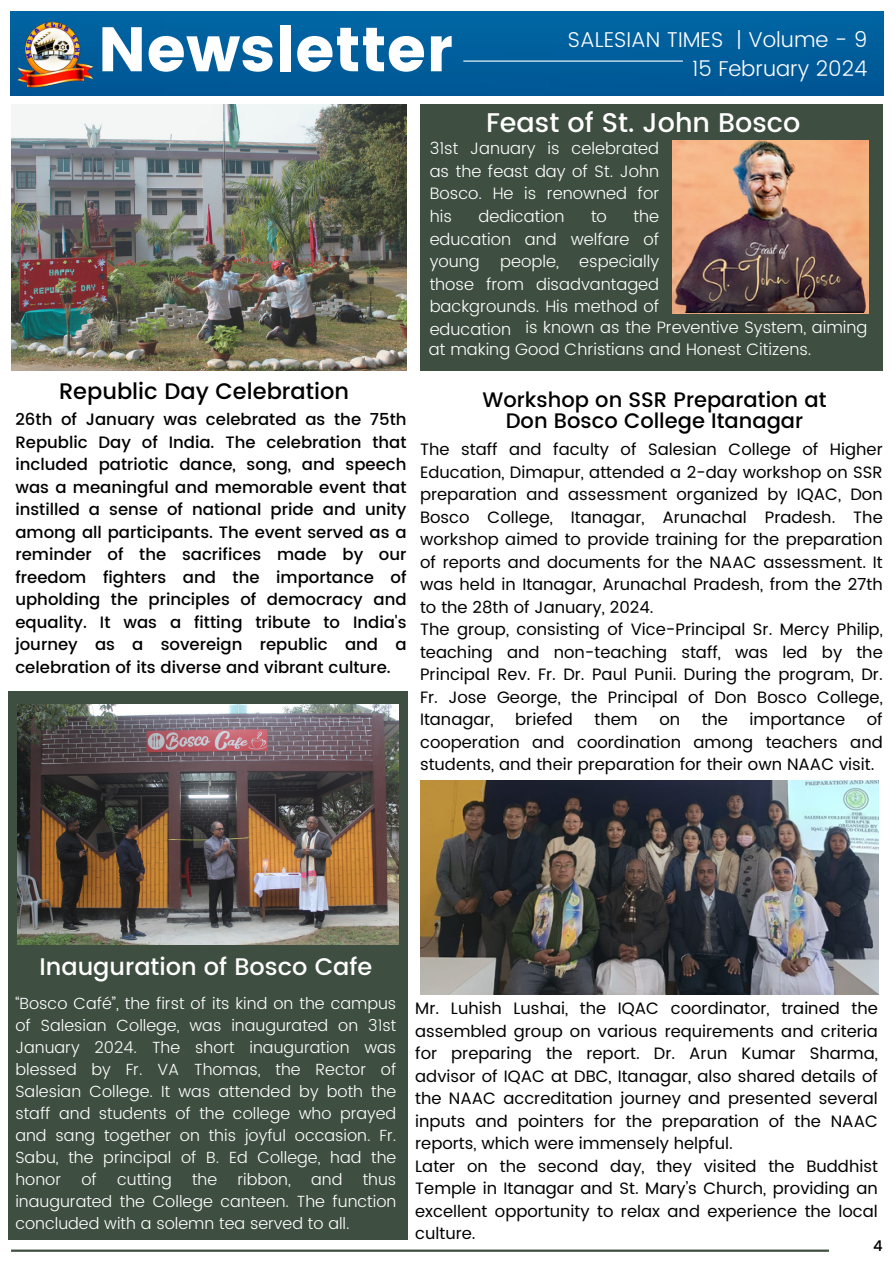
<style>
.page{position:relative;width:893px;height:1264px;background:#fff}
.page>*{position:absolute;margin:0;border:0;box-sizing:border-box;transform-origin:0 0}
.t1{font:62.55px "Poppins";color:#fff}
.t2{font:500 27px "Poppins";color:#fff}
.t3{font:500 24px "Poppins";color:#fff}
.t4{font:500 22.5px "Poppins";color:#000}
.t5{font:300 21.45px/29.2px "Poppins";color:#fff;text-align:right}
.t6{font:500 21px/21.3px "Poppins";color:#000;text-align:center}
.t7{font:16.5px/22.5px "Poppins";color:#000;text-align:justify}
.t8{font:500 16.5px/22.5px "Poppins";color:#000;text-align:justify}
.t9{font:300 16.5px/22.5px "Poppins";color:#fff;text-align:justify}
.t10{font:300 16.2px/22px "Poppins";color:#fff;text-align:justify}
.t11{font:500 14.85px "Poppins";color:#000}
</style>
<div class="page">
<div style="left:420px;top:104px;width:462px;height:267px;background:#3e4e40"></div>
<div style="left:11px;top:12px;width:872px;height:83px;background:#005e9c"></div>
<img style="left:15px;top:17px;width:78px;height:77px">
<hr style="left:463px;top:60px;width:219px;height:2px;background:#fff">
<img style="left:11px;top:104px;width:395px;height:267px">
<img style="left:672px;top:140px;width:197px;height:172px">
<div style="left:8px;top:691px;width:400px;height:548px;background:#3e4e40"></div>
<img style="left:18px;top:704px;width:380px;height:240px">
<img style="left:420px;top:780px;width:458px;height:214px">
<hr style="left:11px;top:1249px;width:817px;height:2px;background:#3e4e40">
<h1 class="t1" style="left:98px;top:13px;width:356px">Newsletter</h1>
<h5 class="t5" style="left:568px;top:25px;width:301px">SALESIAN TIMES | Volume - 9<br>15 February 2024</h5>
<p class="t2" style="left:486px;top:107px;width:316px">Feast of St. John Bosco</p>
<p class="t4" style="left:59px;top:378px;width:291px">Republic Day Celebration</p>
<p class="t8" style="left:15px;top:408px;width:392px">26th of January was celebrated as the 75th Republic Day of India. The celebration that included patriotic dance, song, and speech was a meaningful and memorable event that instilled a sense of national pride and unity among all participants. The event served as a reminder of the sacrifices made by our freedom fighters and the importance of upholding the principles of democracy and equality. It was a fitting tribute to India's journey as a sovereign republic and a celebration of its diverse and vibrant culture.</p>
<h4 class="t9" style="left:429px;top:137px;width:231px">31st January is celebrated as the feast day of St. John Bosco. He is renowned for his</h4>
<h4 class="t9" style="left:478px;top:205px;width:87px">dedication</h4>
<h4 class="t9" style="left:591px;top:205px;width:17px">to</h4>
<h4 class="t9" style="left:429px;top:205px;width:231px;text-indent:204px">the education and welfare of young people, especially those from disadvantaged backgrounds. His method of education</h4>
<h6 class="t9" style="left:429px;top:316px;width:440px;text-indent:96px">is known as the Preventive System, aiming at making Good Christians and Honest Citizens.</h6>
<p class="t6" style="left:482px;top:388px;width:345px">Workshop on SSR Preparation at<br>Don Bosco College Itanagar</p>
<p class="t7" style="left:420px;top:438px;width:464px">The staff and faculty of Salesian College of Higher Education, Dimapur, attended a 2-day workshop on SSR preparation and assessment organized by IQAC, Don Bosco College, Itanagar, Arunachal Pradesh. The workshop aimed to provide training for the preparation of reports and documents for the NAAC assessment. It was held in Itanagar, Arunachal Pradesh, from the 27th to the 28th of January, 2024.</p>
<h3 class="t7" style="left:420px;top:618px;width:464px">The group, consisting of Vice-Principal Sr. Mercy Philip, teaching and non-teaching staff, was led by the Principal Rev. Fr. Dr. Paul Punii. During the program, Dr.<br>Fr. Jose George, the Principal of Don Bosco College, Itanagar,</h3>
<h3 class="t7" style="left:420px;top:708px;width:464px;text-indent:446px">of cooperation and coordination among teachers and students, and their preparation for their own NAAC visit.</h3>
<h3 class="t7" style="left:515px;top:708px;width:59px">briefed</h3>
<h3 class="t7" style="left:594px;top:708px;width:45px">them</h3>
<h3 class="t7" style="left:659px;top:708px;width:22px">on</h3>
<h3 class="t7" style="left:701px;top:708px;width:28px">the</h3>
<h3 class="t7" style="left:749px;top:708px;width:97px">importance</h3>
<p class="t3" style="left:39px;top:953px;width:334px">Inauguration of Bosco Cafe</p>
<h3 class="t10" style="left:15px;top:991px;width:382px">“Bosco Café”, the first of its kind on the campus of Salesian College, was inaugurated on 31st January 2024. The short inauguration was blessed by Fr. VA Thomas, the Rector of Salesian College. It was attended by both the staff and students of the college who prayed and sang together on this joyful occasion. Fr.<br>Sabu, the principal of B. Ed College, had the honor</h3>
<h3 class="t10" style="left:81px;top:1168px;width:17px">of</h3>
<h3 class="t10" style="left:117px;top:1168px;width:56px">cutting</h3>
<h3 class="t10" style="left:192px;top:1168px;width:27px">the</h3>
<h3 class="t10" style="left:237px;top:1168px;width:55px">ribbon,</h3>
<h3 class="t10" style="left:311px;top:1168px;width:33px">and</h3>
<h3 class="t10" style="left:15px;top:1168px;width:382px;text-indent:347px">thus inaugurated the College canteen. The function concluded with a solemn tea served to all.</h3>
<p class="t7" style="left:415px;top:997px;width:464px">Mr. Luhish Lushai, the IQAC coordinator, trained the assembled group on various requirements and criteria for preparing the report. Dr. Arun Kumar Sharma, advisor of IQAC at DBC, Itanagar, also shared details of the NAAC accreditation journey and presented several inputs and pointers for the preparation of the NAAC reports, which were immensely helpful.</p>
<p class="t7" style="left:415px;top:1154px;width:464px">Later on the second day, they visited the Buddhist Temple in Itanagar and St. Mary’s Church, providing an excellent opportunity to relax and experience the local culture.</p>
<p class="t11" style="left:873px;top:1236px;width:11px">4</p>
</div>
